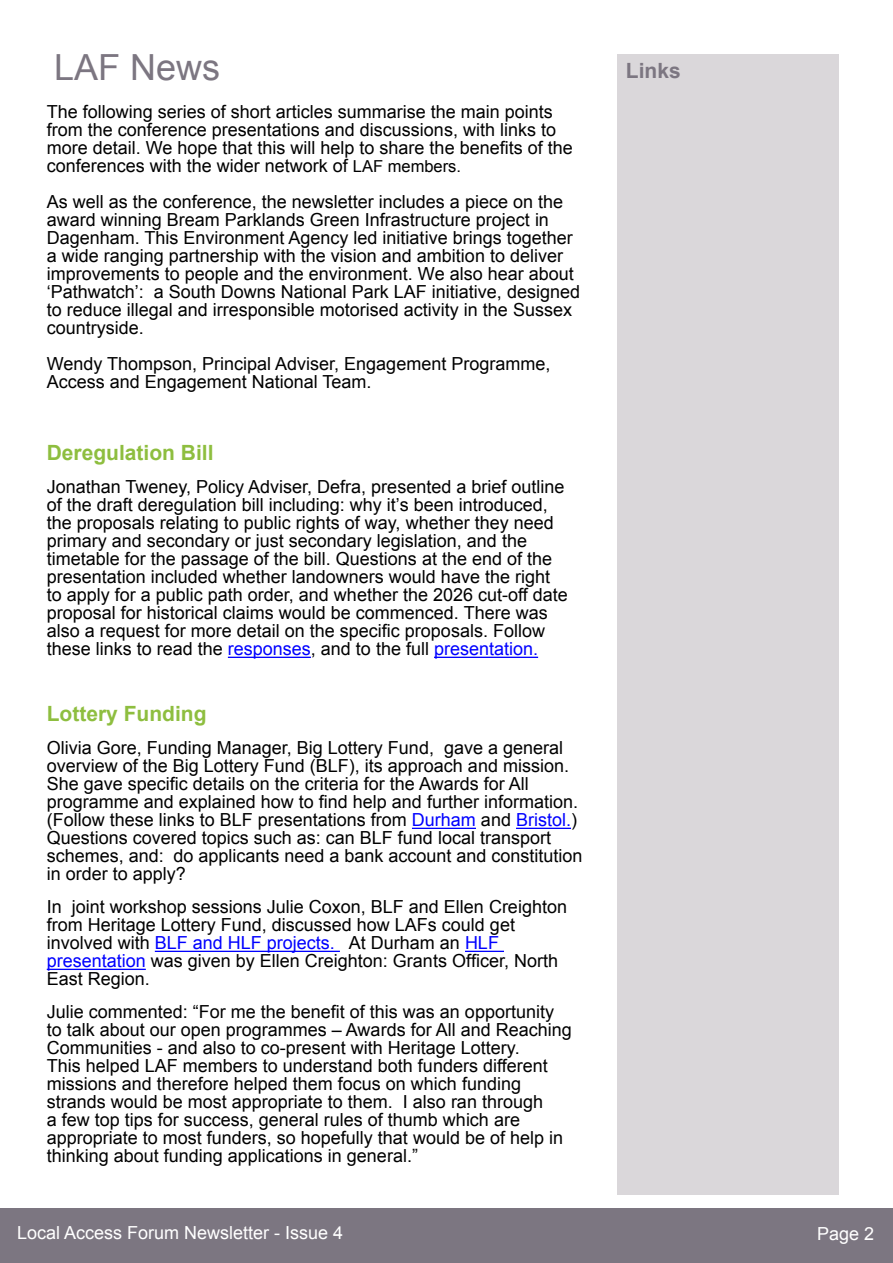
<style>
.page{position:relative;width:893px;height:1263px;background:#fff}
.page>*{position:absolute;margin:0;border:0;box-sizing:border-box;transform-origin:0 0}
.t1{font:36px "Arial";color:#7c7681}
.t2{font:700 21px "Arial";color:#8ebe3f}
.t3{font:700 21px "Arial";color:#7c7681}
.t4{font:18px/18px "Arial";color:#000}
.t5{font:18px "Arial";color:#fff}
.s1{font-size:16.5px}
.s2{color:#00f}
</style>
<div class="page">
<div style="left:0;top:1209px;width:893px;height:54px;background:#7c7681"></div>
<div style="left:617px;top:54px;width:222px;height:1141px;background:#dad7da"></div>
<hr style="left:228px;top:657px;width:83px;height:1px;background:#00f">
<hr style="left:434px;top:657px;width:104px;height:1px;background:#00f">
<hr style="left:412px;top:828px;width:64px;height:1px;background:#00f">
<hr style="left:516px;top:828px;width:55px;height:1px;background:#00f">
<hr style="left:155px;top:951px;width:185px;height:1px;background:#00f">
<hr style="left:465px;top:951px;width:39px;height:1px;background:#00f">
<hr style="left:47px;top:969px;width:99px;height:1px;background:#00f">
<h1 class="t1" style="left:54px;top:44px;width:168px">LAF News</h1>
<p class="t3" style="left:626px;top:56px;width:56px">Links</p>
<p class="t4" style="left:47px;top:103px;width:527px">The following series of short articles summarise the main points from the conference presentations and discussions, with links to more detail. We hope that this will help to share the benefits of the conferences with the wider network of <span class="s1">LAF members.</span></p>
<p class="t4" style="left:47px;top:193px;width:535px">As well as the conference, the newsletter includes a piece on the award winning Bream Parklands Green Infrastructure project in Dagenham. This Environment Agency led initiative brings together a wide ranging partnership with the vision and ambition to deliver improvements to people and the environment. We also hear about ‘Pathwatch’: a South Downs National Park LAF initiative, designed to reduce illegal and irresponsible motorised activity in the Sussex countryside.</p>
<p class="t4" style="left:47px;top:355px;width:505px">Wendy Thompson, Principal Adviser, Engagement Programme,<br>Access and Engagement National Team.</p>
<p class="t2" style="left:47px;top:439px;width:168px">Deregulation Bill</p>
<p class="t4" style="left:47px;top:478px;width:523px">Jonathan Tweney, Policy Adviser, Defra, presented a brief outline of the draft deregulation bill including: why it’s been introduced, the proposals relating to public rights of way, whether they need primary and secondary or just secondary legislation, and the timetable for the passage of the bill. Questions at the end of the presentation included whether landowners would have the right to apply for a public path order, and whether the 2026 cut-off date proposal for historical claims would be commenced. There was also a request for more detail on the specific proposals. Follow these links to read the <span class="s2">responses</span>, and to the full <span class="s2">presentation.</span></p>
<p class="t2" style="left:47px;top:700px;width:161px">Lottery Funding</p>
<p class="t4" style="left:47px;top:739px;width:537px">Olivia Gore, Funding Manager, Big Lottery Fund, gave a general overview of the Big Lottery Fund (BLF), its approach and mission.<br>She gave specific details on the criteria for the Awards for All programme and explained how to find help and further information. (Follow these links to BLF presentations from <span class="s2">Durham</span> and <span class="s2">Bristol.</span>)<br>Questions covered topics such as: can BLF fund local transport schemes, and: do applicants need a bank account and constitution in order to apply?</p>
<p class="t4" style="left:47px;top:898px;width:522px">In joint workshop sessions Julie Coxon, BLF and Ellen Creighton from Heritage Lottery Fund, discussed how LAFs could get involved with <span class="s2">BLF and HLF projects.</span> At Durham an <span class="s2">HLF presentation</span> was given by Ellen Creighton: Grants Officer, North East Region.</p>
<p class="t4" style="left:47px;top:1003px;width:526px">Julie commented: “For me the benefit of this was an opportunity to talk about our open programmes – Awards for All and Reaching Communities - and also to co-present with Heritage Lottery.<br>This helped LAF members to understand both funders different missions and therefore helped them focus on which funding strands would be most appropriate to them. I also ran through<br>a few top tips for success, general rules of thumb which are appropriate to most funders, so hopefully that would be of help in thinking about funding applications in general.”</p>
<p class="t5" style="left:17px;top:1221px;width:328px">Local Access Forum Newsletter - Issue 4</p>
<p class="t5" style="left:817px;top:1221px;width:59px">Page 2</p>
</div>
